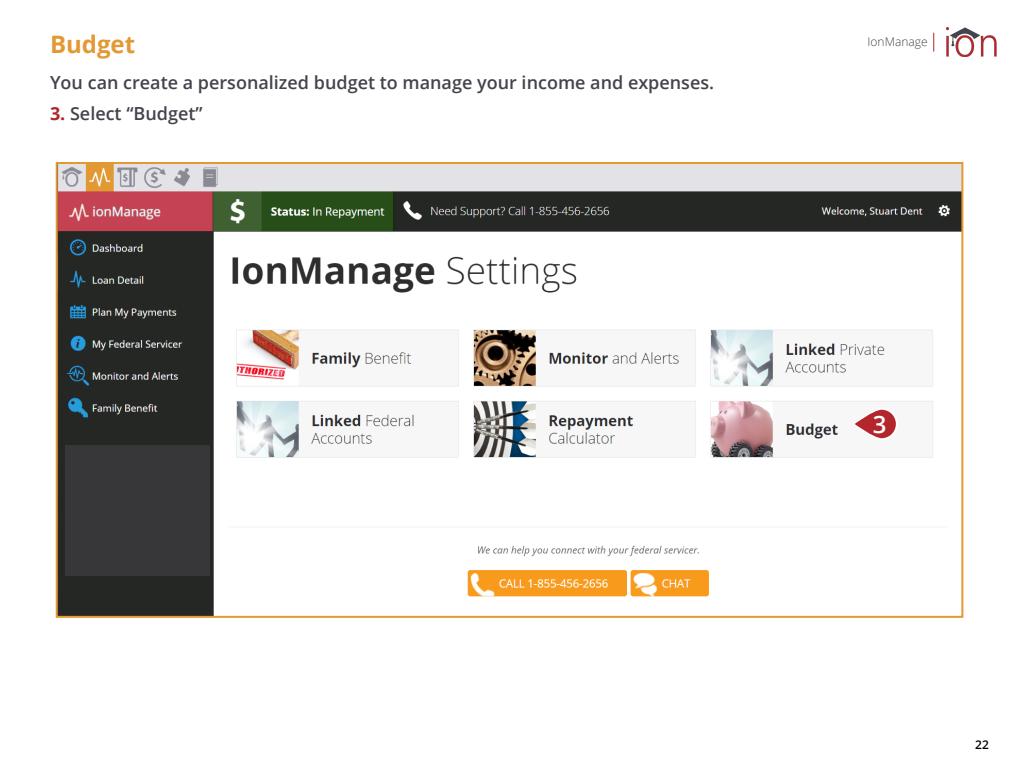
<style>
.page{position:relative;width:1024px;height:768px;background:#fff}
.page>*{position:absolute;margin:0;border:0;box-sizing:border-box;transform-origin:0 0}
.t1{font:700 24px "Open Sans";color:#e39933}
.Call-out_Numbers{font:600 24px "Open Sans";color:#fff}
.t2{font:600 18px "Open Sans";color:#43434c}
.t3{font:300 12px "Open Sans";color:#43434c}
.t4{font:600 12px "Open Sans";color:#000}
.s1{font-weight:700;color:#b2262b}
</style>
<div class="page">
<svg style="left:934px;top:33px;width:1px;height:19px"></svg>
<img style="left:946px;top:28px;width:51px;height:29px">
<img style="left:59px;top:165px;width:901px;height:450px">
<svg style="left:852px;top:408px;width:46px;height:32px"></svg>
<svg style="left:855px;top:410px;width:41px;height:28px"></svg>
<div style="left:65px;top:446px;width:145px;height:130px;background:#37373a"></div>
<p class="t1" style="left:50px;top:28px;width:87px">Budget</p>
<p class="t2" style="left:50px;top:70px;width:666px">You can create a personalized budget to manage your income and expenses.</p>
<p class="t2" style="left:50px;top:101px;width:154px"><span class="s1">3.</span> Select “Budget”</p>
<p class="t3" style="left:868px;top:33px;width:62px">IonManage</p>
<p class="Call-out_Numbers" style="left:873px;top:407px;width:15px">3</p>
<p class="t4" style="left:975px;top:736px;width:15px">22</p>
</div>
